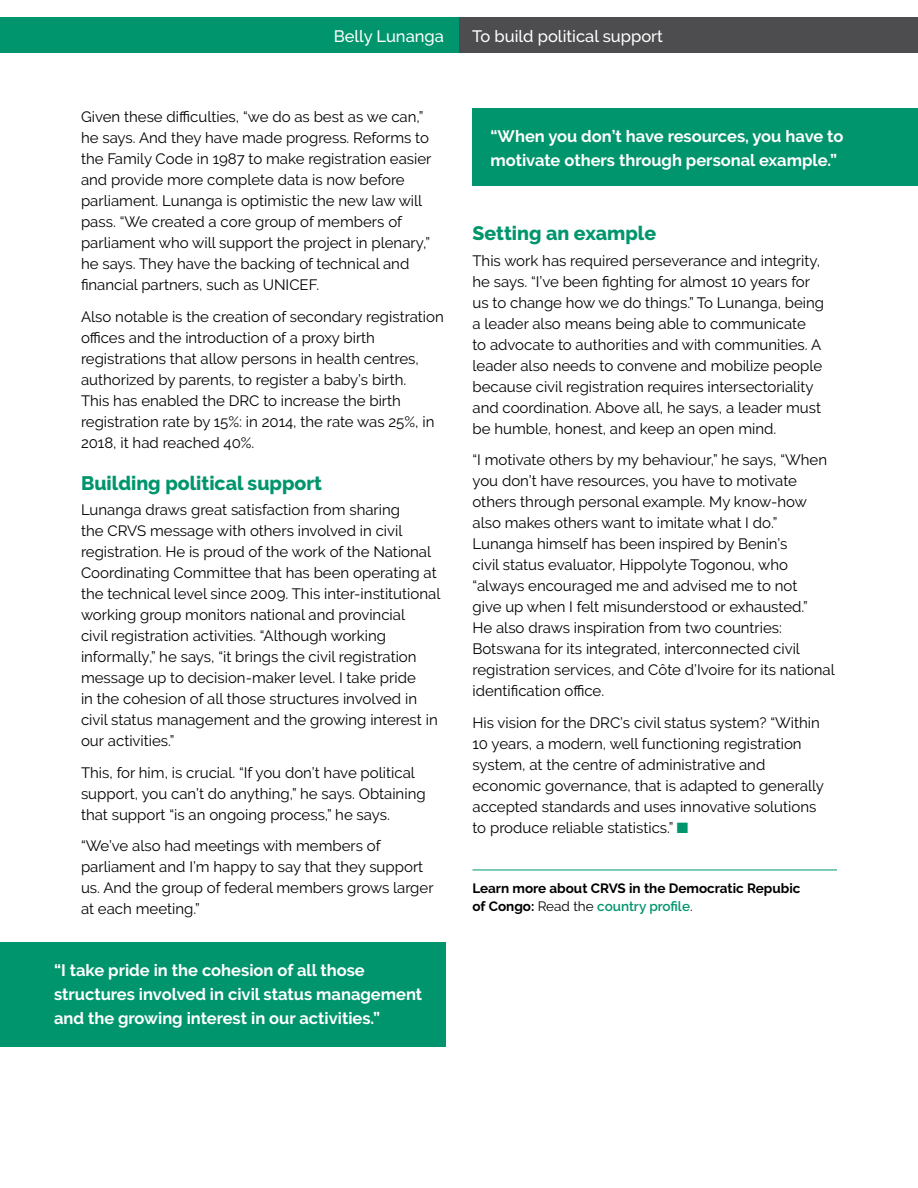
<style>
.page{position:relative;width:918px;height:1188px;background:#fff}
.page>*{position:absolute;margin:0;border:0;box-sizing:border-box;transform-origin:0 0}
.t1{font:800 19.5px "Raleway";color:#00956d}
.t2{font:700 16.5px/24px "Raleway";color:#fff}
.t3{font:500 16.5px "Raleway";color:#fff}
.t4{font:15px/21px "Raleway";color:#000}
.Learnmore{font:700 13.5px/18px "Raleway";color:#000}
.s1{color:#00956d}
.s2{font-weight:400}
.s3{font-weight:600;color:#00956d}
</style>
<div class="page">
<hr style="left:472px;top:870px;width:365px;height:1px;background:#00956d">
<div style="left:472px;top:108px;width:446px;height:78px;background:#00956d"></div>
<div style="left:0;top:17px;width:459px;height:36px;background:#00956d"></div>
<div style="left:459px;top:17px;width:459px;height:36px;background:#4d4d4f"></div>
<div style="left:0;top:943px;width:446px;height:104px;background:#00956d"></div>
<p class="t3" style="left:334px;top:26px;width:112px">Belly Lunanga</p>
<p class="t3" style="left:472px;top:26px;width:192px">To build political support</p>
<p class="t4" style="left:81px;top:106px;width:352px">Given these difficulties, “we do as best as we can,” he says. And they have made progress. Reforms to the Family Code in 1987 to make registration easier and provide more complete data is now before parliament. Lunanga is optimistic the new law will pass. “We created a core group of members of parliament who will support the project in plenary,” he says. They have the backing of technical and financial partners, such as UNICEF.</p>
<p class="t4" style="left:81px;top:306px;width:364px">Also notable is the creation of secondary registration offices and the introduction of a proxy birth registrations that allow persons in health centres, authorized by parents, to register a baby’s birth.<br>This has enabled the DRC to increase the birth registration rate by 15%: in 2014, the rate was 25%, in 2018, it had reached 40%.</p>
<h2 class="t1" style="left:81px;top:472px;width:243px">Building political support</h2>
<p class="t4" style="left:81px;top:499px;width:361px">Lunanga draws great satisfaction from sharing<br>the CRVS message with others involved in civil registration. He is proud of the work of the National Coordinating Committee that has been operating at the technical level since 2009. This inter-institutional working group monitors national and provincial<br>civil registration activities. “Although working informally,” he says, “it brings the civil registration message up to decision-maker level. I take pride<br>in the cohesion of all those structures involved in civil status management and the growing interest in our activities.”</p>
<p class="t4" style="left:81px;top:762px;width:346px">This, for him, is crucial. “If you don’t have political support, you can’t do anything,” he says. Obtaining that support “is an ongoing process,” he says.</p>
<p class="t4" style="left:81px;top:835px;width:354px">“We’ve also had meetings with members of parliament and I’m happy to say that they support us. And the group of federal members grows larger at each meeting.”</p>
<h3 class="t2" style="left:54px;top:958px;width:370px">“I take pride in the cohesion of all those structures involved in civil status management and the growing interest in our activities.”</h3>
<h3 class="t2" style="left:490px;top:124px;width:354px">“When you don’t have resources, you have to motivate others through personal example.”</h3>
<h2 class="t1" style="left:472px;top:222px;width:185px">Setting an example</h2>
<p class="t4" style="left:472px;top:250px;width:353px">This work has required perseverance and integrity, he says. “I’ve been fighting for almost 10 years for us to change how we do things.” To Lunanga, being a leader also means being able to communicate<br>to advocate to authorities and with communities. A leader also needs to convene and mobilize people because civil registration requires intersectoriality and coordination. Above all, he says, a leader must be humble, honest, and keep an open mind.</p>
<p class="t4" style="left:472px;top:450px;width:364px">“I motivate others by my behaviour,” he says, “When you don’t have resources, you have to motivate others through personal example. My know-how also makes others want to imitate what I do.” Lunanga himself has been inspired by Benin’s<br>civil status evaluator, Hippolyte Togonou, who “always encouraged me and advised me to not<br>give up when I felt misunderstood or exhausted.”<br>He also draws inspiration from two countries:<br>Botswana for its integrated, interconnected civil registration services, and Côte d’Ivoire for its national identification office.</p>
<p class="t4" style="left:472px;top:712px;width:353px">His vision for the DRC’s civil status system? “Within 10 years, a modern, well functioning registration system, at the centre of administrative and economic governance, that is adapted to generally accepted standards and uses innovative solutions to produce reliable statistics.” <span class="s1">■</span></p>
<p class="Learnmore" style="left:472px;top:879px;width:329px">Learn more about CRVS in the Democratic Repubic of Congo: <span class="s2">Read the</span> <span class="s3">country profile</span><span class="s2">.</span></p>
</div>
